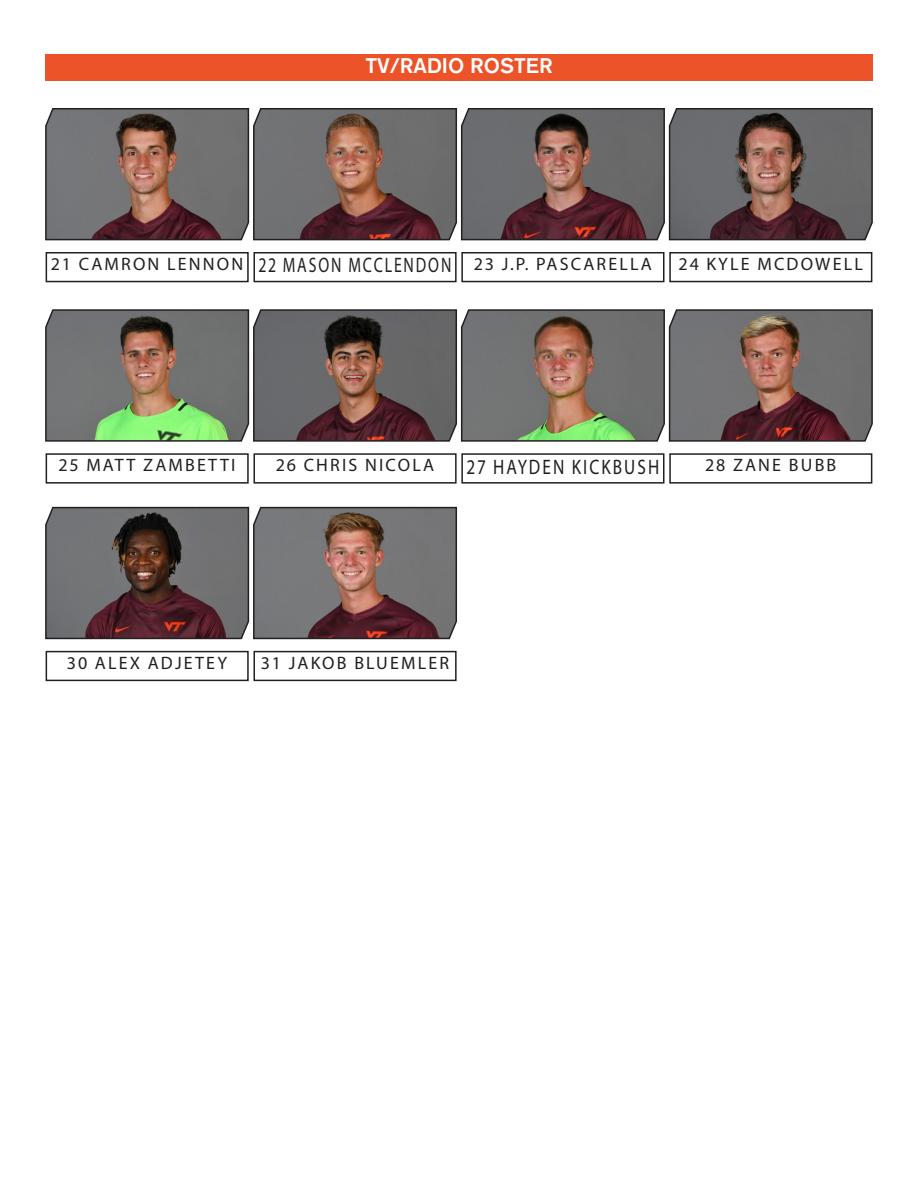
<style>
.page{position:relative;width:918px;height:1188px;background:#fff}
.page>*{position:absolute;margin:0;border:0;box-sizing:border-box;transform-origin:0 0}
.t1{font:21px "Myriad Pro";letter-spacing:.12em;color:#231f20;scale:.75 1}
.t2{font:21px "Myriad Pro";letter-spacing:.12em;color:#231f20;scale:.82 1}
.t3{font:500 21px "Akzidenz Grotesk BQ";color:#fff}
.t4{font:18px "Myriad Pro";letter-spacing:.12em;color:#231f20}
</style>
<div class="page">
<div style="left:45px;top:54px;width:828px;height:27px;background:#ec5328"></div>
<div style="left:46px;top:252px;width:203px;height:30px;border:2px solid #231f20"></div>
<div style="left:254px;top:252px;width:203px;height:30px;border:2px solid #231f20"></div>
<div style="left:669px;top:252px;width:203px;height:30px;border:2px solid #231f20"></div>
<div style="left:461px;top:252px;width:203px;height:30px;border:2px solid #231f20"></div>
<svg style="left:45px;top:108px;width:828px;height:133px;background:#726463"></svg>
<div style="left:46px;top:453px;width:203px;height:31px;border:2px solid #231f20"></div>
<div style="left:254px;top:453px;width:203px;height:31px;border:2px solid #231f20"></div>
<div style="left:669px;top:453px;width:203px;height:31px;border:2px solid #231f20"></div>
<div style="left:461px;top:453px;width:203px;height:31px;border:2px solid #231f20"></div>
<svg style="left:45px;top:309px;width:828px;height:133px;background:#777068"></svg>
<div style="left:254px;top:651px;width:203px;height:30px;border:2px solid #231f20"></div>
<div style="left:46px;top:651px;width:203px;height:30px;border:2px solid #231f20"></div>
<svg style="left:45px;top:506px;width:413px;height:134px;background:#6f6162"></svg>
<p class="t3" style="left:365px;top:53px;width:189px">TV/RADIO ROSTER</p>
<p class="t4" style="left:51px;top:253px;width:194px">21 CAMRON LENNON</p>
<p class="t1" style="left:259px;top:252px;width:259px">22 MASON MCCLENDON</p>
<p class="t4" style="left:474px;top:253px;width:179px">23 J.P. PASCARELLA</p>
<p class="t4" style="left:679px;top:253px;width:186px">24 KYLE MCDOWELL</p>
<p class="t4" style="left:59px;top:454px;width:178px">25 MATT ZAMBETTI</p>
<p class="t4" style="left:276px;top:454px;width:160px">26 CHRIS NICOLA</p>
<p class="t2" style="left:467px;top:454px;width:237px">27 HAYDEN KICKBUSH</p>
<p class="t4" style="left:705px;top:454px;width:133px">28 ZANE BUBB</p>
<p class="t4" style="left:67px;top:652px;width:162px">30 ALEX ADJETEY</p>
<p class="t4" style="left:261px;top:652px;width:190px">31 JAKOB BLUEMLER</p>
</div>
